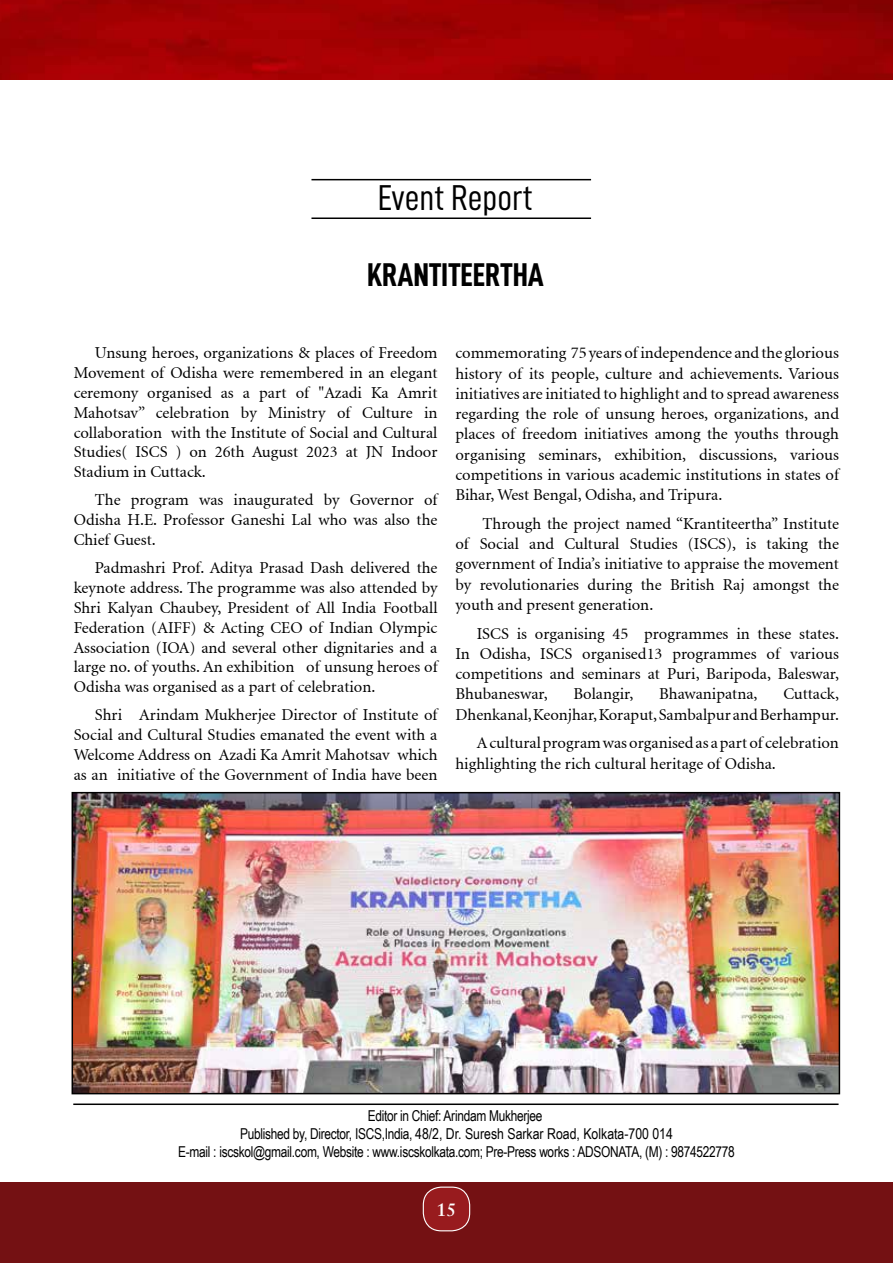
<style>
.page{position:relative;width:893px;height:1263px;background:#fff}
.page>*{position:absolute;margin:0;border:0;box-sizing:border-box;transform-origin:0 0}
.t1{font:36px "D DIN Condensed";color:#000}
.t2{font:33px "D DIN Condensed Bold";color:#000}
.t3{font:700 18px "Sabon";color:#fff}
.t4{font:16.5px/19.8px "Adobe Corporate ID Minion";color:#000;text-align:justify}
.t5{font:15px/18px "Arial Narrow";letter-spacing:-.02em;color:#000;text-align:center}
</style>
<div class="page">
<div style="left:0;top:1183px;width:893px;height:80px;background:#741113"></div>
<div style="left:423px;top:1187px;width:47px;height:44px;background:#981b1e;border-radius:18px"></div>
<div style="left:423px;top:1186px;width:47px;height:45px;border:1px solid #fff;border-radius:18px"></div>
<img style="left:0;top:0;width:893px;height:79px">
<hr style="left:311px;top:179px;width:280px;height:1px;background:#000">
<hr style="left:311px;top:217px;width:280px;height:2px;background:#000">
<hr style="left:73px;top:1103px;width:765px;height:2px;background:#000">
<img style="left:75px;top:795px;width:762px;height:296px">
<div style="left:72px;top:792px;width:768px;height:302px;border:2px solid #000"></div>
<h1 class="t1" style="left:378px;top:177px;width:157px">Event Report</h1>
<h2 class="t2" style="left:367px;top:256px;width:178px">KRANTITEERTHA</h2>
<p class="t4" style="left:74px;top:344px;width:365px;text-indent:21px">Unsung heroes, organizations &amp; places of Freedom Movement of Odisha were remembered in an elegant ceremony organised as a part of "Azadi Ka Amrit Mahotsav” celebration by Ministry of Culture in collaboration with the Institute of Social and Cultural Studies( ISCS ) on 26th August 2023 at JN Indoor Stadium in Cuttack.</p>
<p class="t4" style="left:74px;top:491px;width:365px;text-indent:21px">The program was inaugurated by Governor of Odisha H.E. Professor Ganeshi Lal who was also the Chief Guest.</p>
<p class="t4" style="left:74px;top:559px;width:365px;text-indent:21px">Padmashri Prof. Aditya Prasad Dash delivered the keynote address. The programme was also attended by Shri Kalyan Chaubey, President of All India Football Federation (AIFF) &amp; Acting CEO of Indian Olympic Association (IOA) and several other dignitaries and a large no. of youths. An exhibition of unsung heroes of Odisha was organised as a part of celebration.</p>
<p class="t4" style="left:74px;top:706px;width:365px;text-indent:21px">Shri Arindam Mukherjee Director of Institute of Social and Cultural Studies emanated the event with a Welcome Address on Azadi Ka Amrit Mahotsav which as an initiative of the Government of India have been</p>
<p class="t4" style="left:455px;top:343px;width:385px;line-height:20.2px">commemorating 75 years of independence and the glorious history of its people, culture and achievements. Various initiatives are initiated to highlight and to spread awareness regarding the role of unsung heroes, organizations, and places of freedom initiatives among the youths through organising seminars, exhibition, discussions, various competitions in various academic institutions in states of Bihar, West Bengal, Odisha, and Tripura.</p>
<p class="t4" style="left:455px;top:514px;width:385px;line-height:20.2px;text-indent:27px">Through the project named “Krantiteertha” Institute of Social and Cultural Studies (ISCS), is taking the government of India’s initiative to appraise the movement by revolutionaries during the British Raj amongst the youth and present generation.</p>
<p class="t4" style="left:455px;top:624px;width:385px;line-height:20.2px;text-indent:21px">ISCS is organising 45 programmes in these states.<br>In Odisha, ISCS organised13 programmes of various competitions and seminars at Puri, Baripoda, Baleswar, Bhubaneswar,</p>
<p class="t4" style="left:455px;top:684px;width:385px;line-height:20.2px;text-align:right">Cuttack,<br>Dhenkanal, Keonjhar, Koraput, Sambalpur and Berhampur.</p>
<p class="t4" style="left:455px;top:733px;width:385px;line-height:20.2px;text-indent:21px">A cultural program was organised as a part of celebration highlighting the rich cultural heritage of Odisha.</p>
<p class="t4" style="left:574px;top:685px;width:61px">Bolangir,</p>
<p class="t4" style="left:659px;top:685px;width:100px">Bhawanipatna,</p>
<p class="t5" style="left:178px;top:1106px;width:558px">Editor in chief: Arindam Mukherjee<br>Published by, Director, ISCS,India, 48/2, Dr. Suresh Sarkar Road, Kolkata-700 014<br>E-mail : iscskol@gmail.com, Website : www.iscskolkata.com; Pre-Press works : ADSONATA, (M) : 9874522778</p>
<p class="t3" style="left:436px;top:1198px;width:22px">15</p>
</div>
